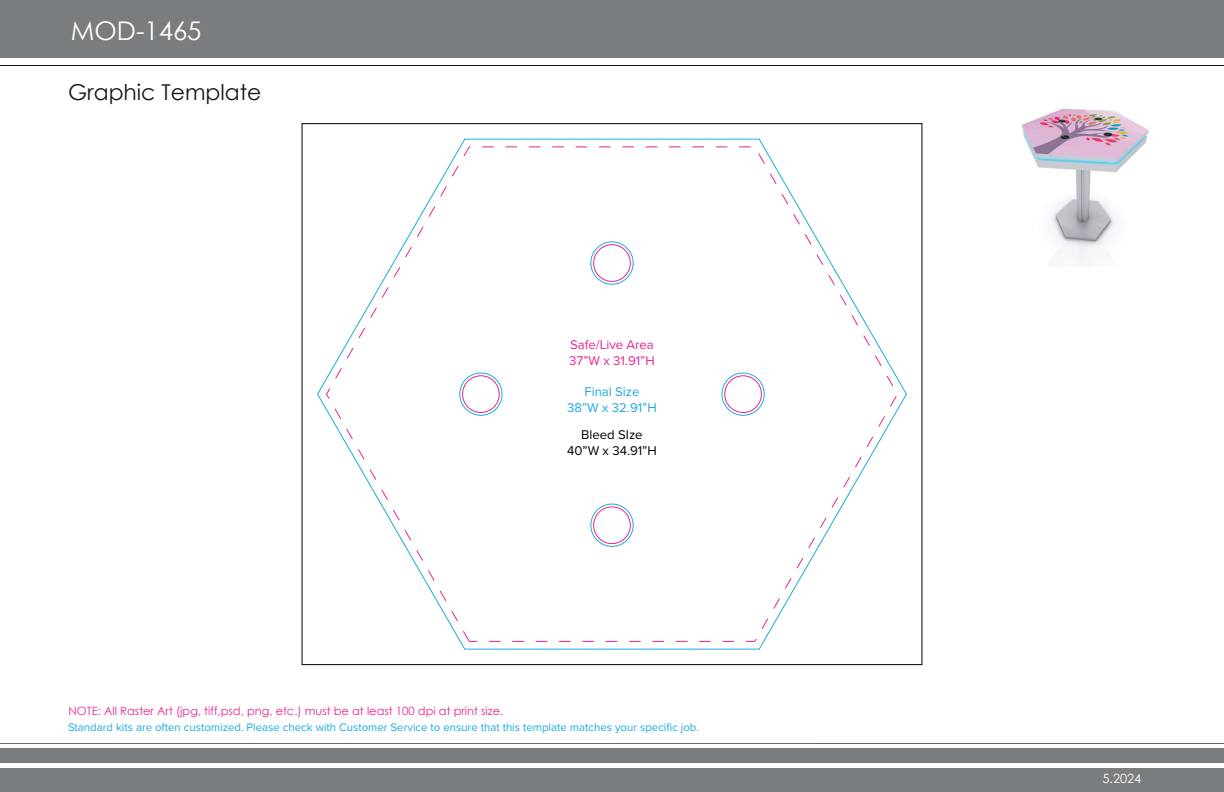
<style>
.page{position:relative;width:1224px;height:792px;background:#fff}
.page>*{position:absolute;margin:0;border:0;box-sizing:border-box;transform-origin:0 0}
.t1{font:25.7px "Century Gothic";color:#fff}
.t2{font:21.9px "Century Gothic";color:#171517}
.t3{font:13.1px/15.8px "Proxima Nova";color:#e82491}
.t4{font:13.1px/15.8px "Proxima Nova";color:#000;text-align:center}
.t5{font:13.1px "Proxima Nova";color:#1aace3}
.t6{font:13.1px "Proxima Nova";color:#1cabe2}
.t7{font:12.8px "Century Gothic";color:#fff}
.t8{font:11.4px "Proxima Nova";color:#1aace3}
.t9{font:11.4px "Century Gothic";color:#e82492}
</style>
<div class="page">
<img style="left:1022px;top:108px;width:127px;height:158px">
<div style="left:0;top:0;width:1224px;height:57px;background:#7a7d7f"></div>
<hr style="left:0;top:65px;width:1224px;height:1px;background:#171517">
<div style="left:0;top:749px;width:1224px;height:43px;background:#7a7d7f"></div>
<div style="left:0;top:763px;width:1224px;height:5px;background:#fff"></div>
<hr style="left:0;top:743px;width:1224px;height:1px;background:#171517">
<svg style="left:317px;top:138px;width:590px;height:512px"></svg>
<svg style="left:325px;top:146px;width:574px;height:497px"></svg>
<div style="left:593px;top:506px;width:38px;height:38px;border:1px solid #e82491;border-radius:50%"></div>
<div style="left:590px;top:504px;width:44px;height:43px;border:1px solid #1cabe2;border-radius:50%"></div>
<div style="left:593px;top:244px;width:38px;height:38px;border:1px solid #e82491;border-radius:50%"></div>
<div style="left:590px;top:241px;width:44px;height:44px;border:1px solid #1cabe2;border-radius:50%"></div>
<div style="left:462px;top:375px;width:38px;height:38px;border:1px solid #e82491;border-radius:50%"></div>
<div style="left:459px;top:372px;width:44px;height:44px;border:1px solid #1cabe2;border-radius:50%"></div>
<div style="left:724px;top:375px;width:38px;height:38px;border:1px solid #e82491;border-radius:50%"></div>
<div style="left:721px;top:372px;width:44px;height:44px;border:1px solid #1cabe2;border-radius:50%"></div>
<h1 class="t1" style="left:71px;top:13px;width:132px">MOD-1465</h1>
<h2 class="t2" style="left:68px;top:77px;width:195px">Graphic Template</h2>
<p class="t3" style="left:569px;top:336px;width:87px">Safe/Live Area<br>37”W x 31.91”H</p>
<p class="t6" style="left:585px;top:382px;width:56px">Final Size</p>
<p class="t5" style="left:567px;top:397px;width:91px">38”W x 32.91”H</p>
<p class="t4" style="left:567px;top:427px;width:91px">Bleed SIze<br>40”W x 34.91”H</p>
<p class="t9" style="left:69px;top:703px;width:436px">NOTE: All Raster Art (jpg, tiff,psd, png, etc.) must be at least 100 dpi at print size.</p>
<p class="t8" style="left:68px;top:719px;width:632px">Standard kits are often customized. Please check with Customer Service to ensure that this template matches your specific job.</p>
<p class="t7" style="left:1102px;top:769px;width:41px">5.2024</p>
</div>
